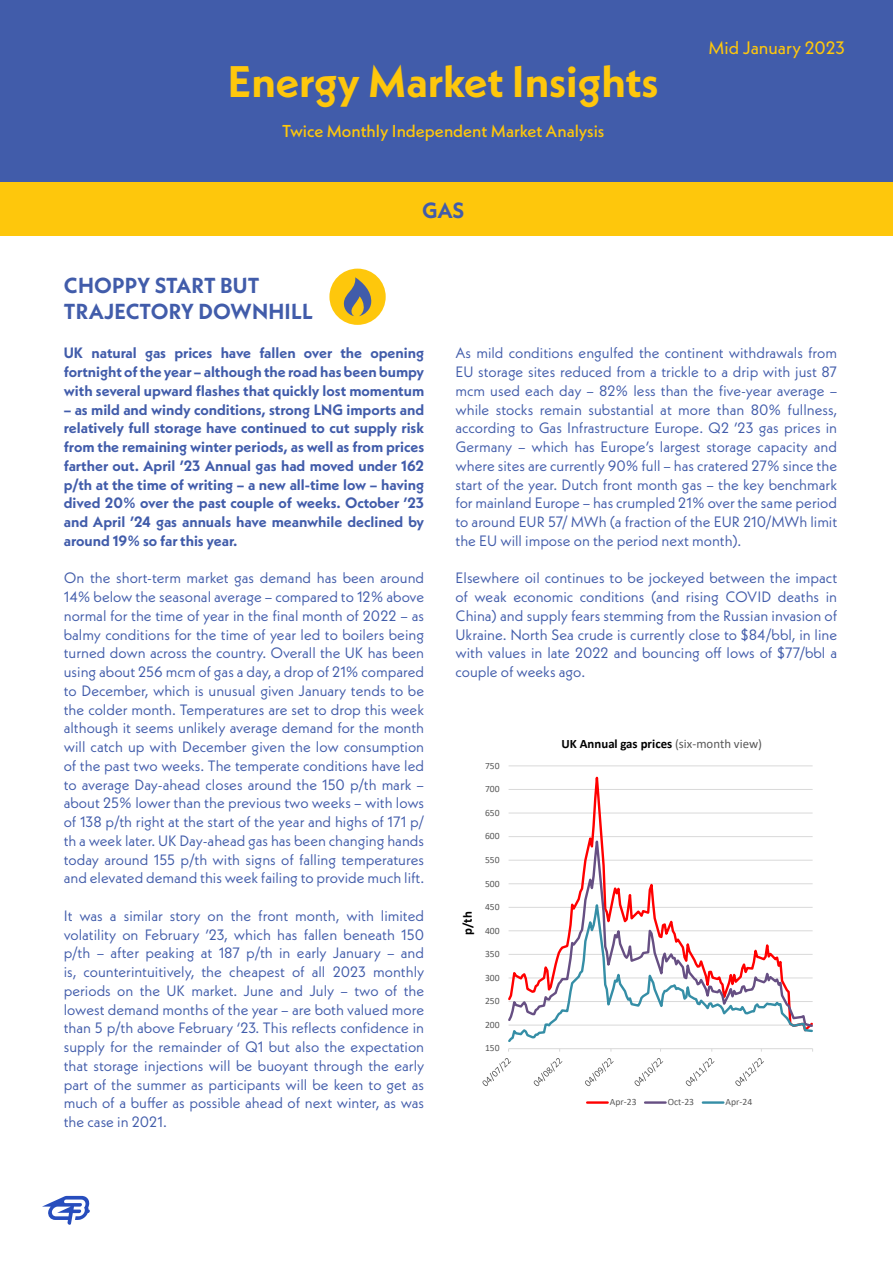
<style>
.page{position:relative;width:893px;height:1263px;background:#fff}
.page>*{position:absolute;margin:0;border:0;box-sizing:border-box;transform-origin:0 0}
.PAGE_HEADER_BLUE_PAG{font:700 44.1px "Neue Kabel";color:#fec70c}
.t1{font:700 21.9px "Neue Kabel";color:#415caa}
.t2{font:700 21.75px "Neue Kabel";letter-spacing:.01em;color:#415caa}
.t3{font:18px "Neue Kabel";color:#fec70c}
.PAGE_HEADER_BLUE_PAG-2{font:500 17.25px "Neue Kabel";color:#fec70c}
.Body_Copy_White_Page{font:15px/18.8px "Neue Kabel";color:#415caa;text-align:justify}
.Body_Copy_White_Page-2{font:700 15px/18.8px "Neue Kabel";color:#415caa;text-align:justify}
.t4{font:700 12.75px "Calibri";letter-spacing:.005em;color:#000}
.t5{font:9.6px "Calibri";color:#595959}
.s1{font-weight:400;color:#595959}
</style>
<div class="page">
<div style="left:0;top:0;width:893px;height:182px;background:#415caa"></div>
<svg style="left:42px;top:1196px;width:48px;height:29px"></svg>
<div style="left:0;top:182px;width:893px;height:54px;background:#fec70c"></div>
<div style="left:329px;top:269px;width:57px;height:56px;background:#fec70c;border-radius:50%"></div>
<svg style="left:343px;top:277px;width:29px;height:39px"></svg>
<svg style="left:482px;top:765px;width:331px;height:339px"></svg>
<p class="PAGE_HEADER_BLUE_PAG" style="left:228px;top:53px;width:432px">Energy Market Insights</p>
<p class="PAGE_HEADER_BLUE_PAG-2" style="left:282px;top:120px;width:324px">Twice Monthly Independent Market Analysis</p>
<p class="t2" style="left:64px;top:271px;width:197px">CHOPPY START BUT</p>
<p class="t2" style="left:64px;top:298px;width:251px">TRAJECTORY DOWNHILL</p>
<p class="t1" style="left:422px;top:196px;width:44px">GAS</p>
<p class="t3" style="left:708px;top:36px;width:138px">Mid January 2023</p>
<p class="Body_Copy_White_Page-2" style="left:64px;top:344px;width:362px">UK natural gas prices have fallen over the opening fortnight of the year – although the road has been bumpy with several upward flashes that quickly lost momentum</p>
<p class="Body_Copy_White_Page-2" style="left:64px;top:400px;width:362px">– as mild and windy conditions, strong LNG imports and relatively full storage have continued to cut supply risk from the remaining winter periods, as well as from prices farther out. April ’23 Annual gas had moved under 162 p/th at the time of writing – a new all-time low – having dived 20% over the past couple of weeks. October ’23 and April ’24 gas annuals have meanwhile declined by around 19% so far this year.</p>
<p class="Body_Copy_White_Page" style="left:64px;top:569px;width:362px">On the short-term market gas demand has been around 14% below the seasonal average – compared to 12% above normal for the time of year in the final month of 2022 – as balmy conditions for the time of year led to boilers being turned down across the country. Overall the UK has been using about 256 mcm of gas a day, a drop of 21% compared to December, which is unusual given January tends to be the colder month. Temperatures are set to drop this week although it seems unlikely average demand for the month will catch up with December given the low consumption of the past two weeks. The temperate conditions have led to average Day-ahead closes around the 150 p/th mark – about 25% lower than the previous two weeks – with lows of 138 p/th right at the start of the year and highs of 171 p/ th a week later. UK Day-ahead gas has been changing hands today around 155 p/th with signs of falling temperatures and elevated demand this week failing to provide much lift.</p>
<p class="Body_Copy_White_Page" style="left:64px;top:906px;width:362px">It was a similar story on the front month, with limited volatility on February ’23, which has fallen beneath 150 p/th – after peaking at 187 p/th in early January – and is, counterintuitively, the cheapest of all 2023 monthly periods on the UK market. June and July – two of the lowest demand months of the year – are both valued more than 5 p/th above February ‘23. This reflects confidence in supply for the remainder of Q1 but also the expectation that storage injections will be buoyant through the early part of the summer as participants will be keen to get as much of a buffer as possible ahead of next winter, as was the case in 2021.</p>
<p class="Body_Copy_White_Page" style="left:455px;top:344px;width:383px">As mild conditions engulfed the continent withdrawals from EU storage sites reduced from a trickle to a drip with just 87 mcm used each day – 82% less than the five-year average – while stocks remain substantial at more than 80% fullness, according to Gas Infrastructure Europe. Q2 ’23 gas prices in Germany – which has Europe’s largest storage capacity and where sites are currently 90% full – has cratered 27% since the start of the year. Dutch front month gas – the key benchmark for mainland Europe – has crumpled 21% over the same period to around EUR 57/ MWh (a fraction of the EUR 210/MWh limit the EU will impose on the period next month).</p>
<p class="Body_Copy_White_Page" style="left:455px;top:569px;width:383px">Elsewhere oil continues to be jockeyed between the impact of weak economic conditions (and rising COVID deaths in China) and supply fears stemming from the Russian invasion of Ukraine. North Sea crude is currently close to $84/bbl, in line with values in late 2022 and bouncing off lows of $77/bbl a couple of weeks ago.</p>
<p class="t4" style="left:459px;top:935px;width:25px;rotate:-90deg">p/th</p>
<p class="t5" style="left:485px;top:759px;width:16px">750</p>
<p class="t5" style="left:485px;top:782px;width:16px">700</p>
<p class="t5" style="left:485px;top:806px;width:16px">650</p>
<p class="t5" style="left:485px;top:829px;width:16px">600</p>
<p class="t5" style="left:485px;top:853px;width:16px">550</p>
<p class="t5" style="left:485px;top:877px;width:16px">500</p>
<p class="t5" style="left:485px;top:900px;width:16px">450</p>
<p class="t5" style="left:485px;top:924px;width:16px">400</p>
<p class="t5" style="left:485px;top:947px;width:16px">350</p>
<p class="t5" style="left:485px;top:971px;width:16px">300</p>
<p class="t5" style="left:485px;top:994px;width:16px">250</p>
<p class="t5" style="left:485px;top:1018px;width:16px">200</p>
<p class="t5" style="left:485px;top:1041px;width:16px">150</p>
<p class="t4" style="left:561px;top:735px;width:202px">UK Annual gas prices <span class="s1">(six-month view)</span></p>
<p class="t5" style="left:610px;top:1095px;width:28px">Apr-23</p>
<p class="t5" style="left:668px;top:1095px;width:28px">Oct-23</p>
<p class="t5" style="left:726px;top:1095px;width:28px">Apr-24</p>
</div>
